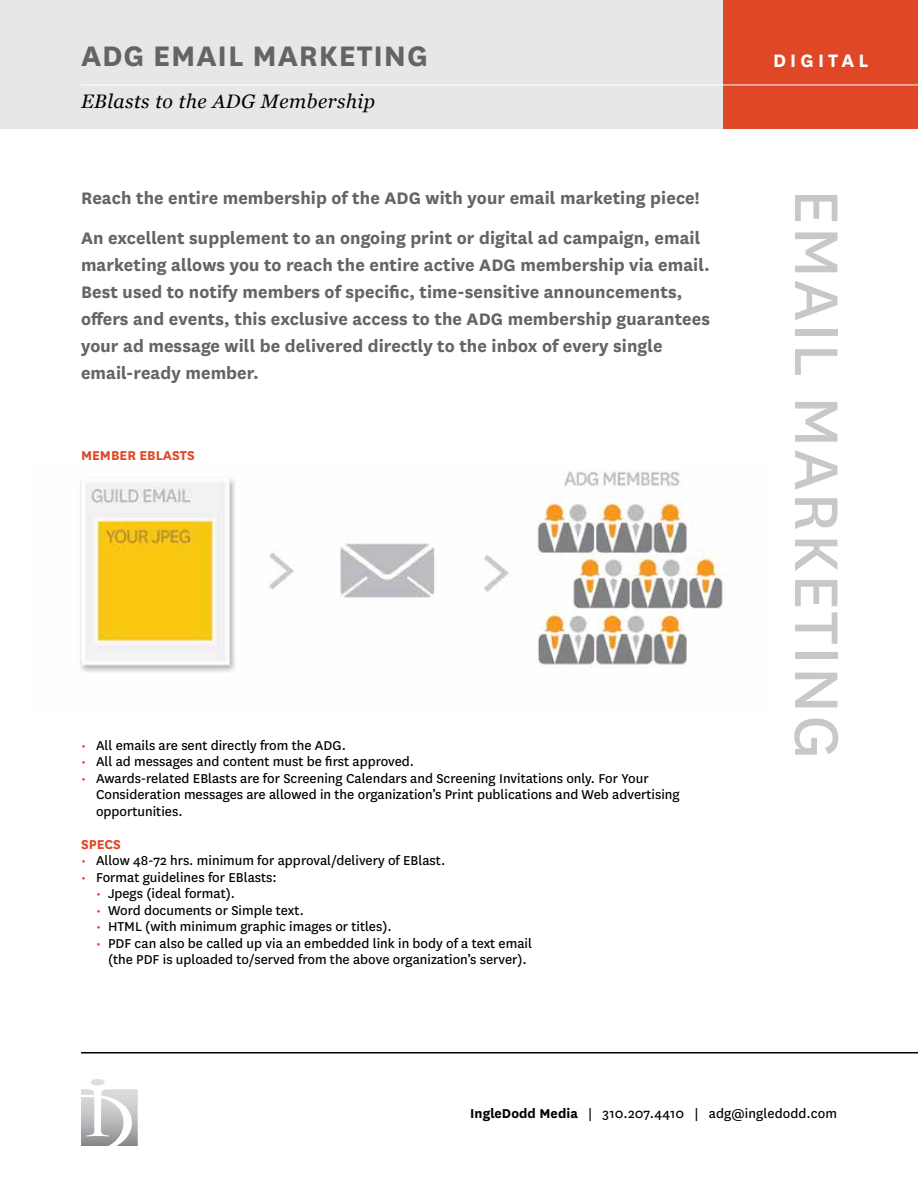
<style>
.page{position:relative;width:918px;height:1188px;background:#fff}
.page>*{position:absolute;margin:0;border:0;box-sizing:border-box;transform-origin:0 0}
.t1{font:72px "National";letter-spacing:.025em;color:#c7c8ca}
.t2{font:700 33px "National";letter-spacing:.025em;color:#636466}
.t3{font:700 21px "National";letter-spacing:.2em;color:#fff}
.t4{font:700 19.5px/27px "National";letter-spacing:.005em;color:#636466}
.t5{font:italic 19.5px "Georgia";letter-spacing:.025em;color:#000}
.t6{font:15px/16.5px "National";color:#000}
.t7{font:700 15px "National";color:#e04726}
.s1{color:#e04726}
.s2{font-weight:700}
</style>
<div class="page">
<img style="left:80px;top:470px;width:648px;height:202px">
<div style="left:0;top:0;width:918px;height:128px;background:#e6e7e8"></div>
<div style="left:724px;top:0;width:194px;height:128px;background:#e04726"></div>
<hr style="left:81px;top:85px;width:837px;height:1px;background:#fff">
<hr style="left:81px;top:1052px;width:837px;height:1px;background:#000">
<svg style="left:81px;top:1079px;width:57px;height:67px"></svg>
<hr style="left:81px;top:1053px;width:837px;height:1px;background:#000">
<h2 class="t2" style="left:81px;top:33px;width:348px">ADG EMAIL MARKETING</h2>
<h3 class="t3" style="left:773px;top:46px;width:97px">DIGITAL</h3>
<h3 class="t5" style="left:81px;top:87px;width:296px">EBlasts to the ADG Membership</h3>
<h3 class="t4" style="left:81px;top:176px;width:621px;line-height:40.5px">Reach the entire membership of the ADG with your email marketing piece!<br>An excellent supplement to an ongoing print or digital ad campaign, email</h3>
<p class="t4" style="left:81px;top:250px;width:631px">marketing allows you to reach the entire active ADG membership via email.<br>Best used to notify members of specific, time-sensitive announcements, offers and events, this exclusive access to the ADG membership guarantees your ad message will be delivered directly to the inbox of every single email-ready member.</p>
<p class="t7" style="left:81px;top:445px;width:115px">MEMBER EBLASTS</p>
<p class="t6" style="left:81px;top:736px;width:266px"><span class="s1">•</span> All emails are sent directly from the ADG.</p>
<p class="t6" style="left:81px;top:752px;width:335px"><span class="s1">•</span> All ad messages and content must be first approved.</p>
<p class="t6" style="left:96px;top:769px;width:585px;text-indent:-15px"><span class="s1">•</span> Awards-related EBlasts are for Screening Calendars and Screening Invitations only. For Your<br>Consideration messages are allowed in the organization’s Print publications and Web advertising opportunities.</p>
<p class="t7" style="left:81px;top:833px;width:42px">SPECS</p>
<p class="t6" style="left:81px;top:851px;width:366px"><span class="s1">•</span> Allow 48-72 hrs. minimum for approval/delivery of EBlast.</p>
<p class="t6" style="left:81px;top:868px;width:197px"><span class="s1">•</span> Format guidelines for EBlasts:</p>
<p class="t6" style="left:96px;top:884px;width:141px"><span class="s1">•</span> Jpegs (ideal format).</p>
<p class="t6" style="left:96px;top:901px;width:210px"><span class="s1">•</span> Word documents or Simple text.</p>
<p class="t6" style="left:96px;top:917px;width:297px"><span class="s1">•</span> HTML (with minimum graphic images or titles).</p>
<p class="t6" style="left:96px;top:934px;width:438px;text-align:center"><span class="s1">•</span> PDF can also be called up via an embedded link in body of a text email (the PDF is uploaded to/served from the above organization’s server).</p>
<h1 class="t1" style="left:865px;top:189px;width:572px;rotate:90deg">EMAIL MARKETING</h1>
<p class="t6" style="left:470px;top:1105px;width:368px"><span class="s2">IngleDodd Media</span> | 310.207.4410 | adg@ingledodd.com</p>
</div>
